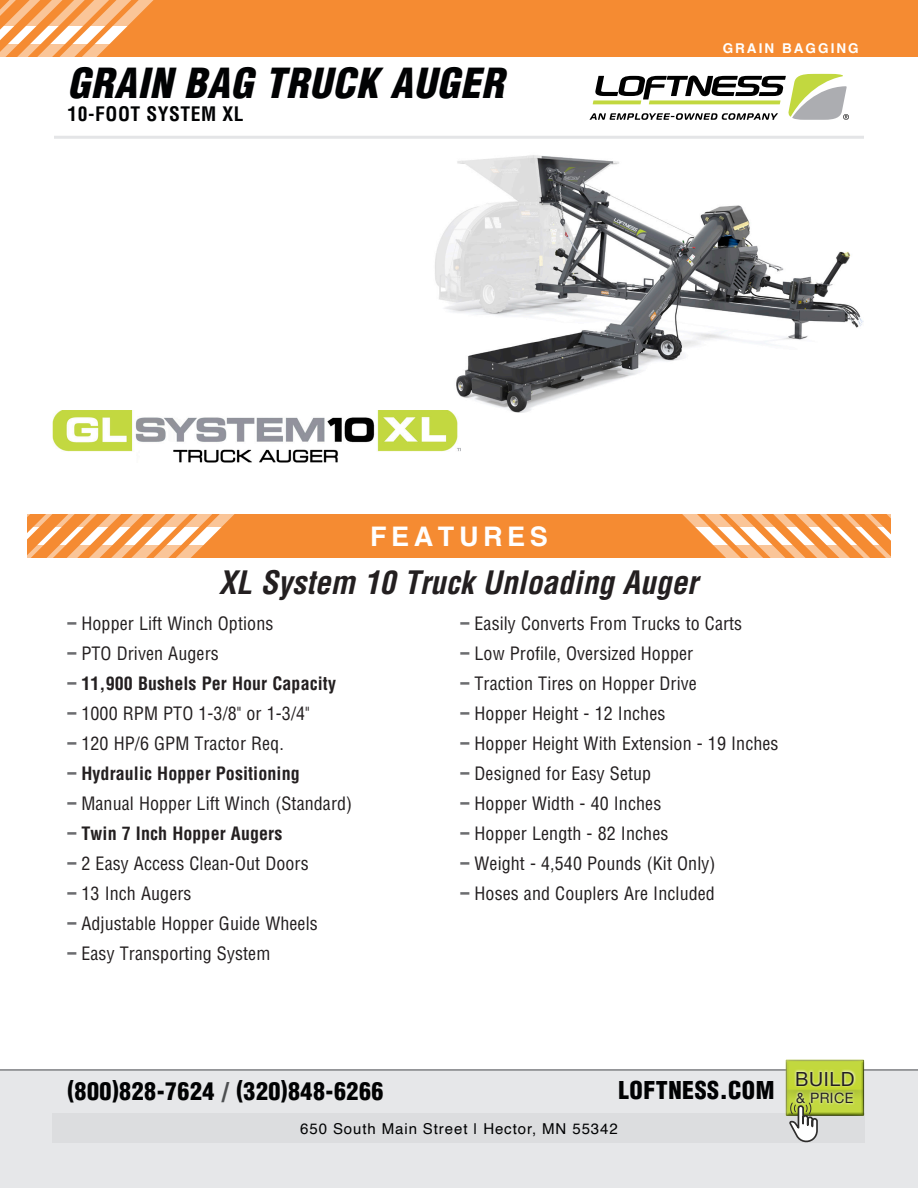
<style>
.page{position:relative;width:918px;height:1188px;background:#fff}
.page>*{position:absolute;margin:0;border:0;box-sizing:border-box;transform-origin:0 0}
.t1{font:italic 900 condensed 40.5px "Helvetica LT Pro";letter-spacing:.02em;color:#010203}
.t2{font:italic 700 condensed 31.5px "Helvetica LT Pro";color:#231f20}
.t3{font:700 27px "Helvetica";letter-spacing:.17em;color:#fff}
.t4{font:900 condensed 24px "Helvetica LT Pro";letter-spacing:.02em;color:#010203}
.t5{font:700 condensed 19.5px "Helvetica LT Pro";letter-spacing:.03em;color:#010203}
.t6{font:19.5px "Helvetica Neue";letter-spacing:.03em;color:#231f20}
.t7{font:condensed 18px "Helvetica LT Pro";letter-spacing:.005em;color:#231f20}
.t8{font:700 condensed 18px "Helvetica LT Pro";letter-spacing:.005em;color:#231f20}
.t9{font:15px "Helvetica";letter-spacing:.06em;color:#010203}
.t10{font:14.25px "Helvetica Neue";letter-spacing:.03em;color:#231f20}
.t11{font:700 13.5px "Helvetica";letter-spacing:.15em;color:#fff}
.s1{font-weight:900;font-stretch:normal;color:#6c6d70}
.s2{color:#4d4f51}
</style>
<div class="page">
<img style="left:435px;top:155px;width:429px;height:258px">
<img style="left:52px;top:410px;width:409px;height:53px">
<div style="left:0;top:1069px;width:918px;height:119px;background:#e6e7e9"></div>
<div style="left:52px;top:1114px;width:814px;height:29px;background:#dcdddf"></div>
<div style="left:0;top:0;width:918px;height:57px;background:#f58b32"></div>
<hr style="left:54px;top:136px;width:810px;height:3px;background:#e4e5e7">
<div style="left:27px;top:515px;width:864px;height:43px;background:#f58b32"></div>
<svg style="left:27px;top:527px;width:195px;height:18px"></svg>
<svg style="left:695px;top:527px;width:196px;height:18px"></svg>
<svg style="left:27px;top:515px;width:864px;height:12px"></svg>
<svg style="left:27px;top:545px;width:864px;height:13px"></svg>
<svg style="left:0;top:26px;width:128px;height:18px"></svg>
<svg style="left:0;top:0;width:154px;height:26px"></svg>
<svg style="left:0;top:44px;width:110px;height:13px"></svg>
<div style="left:783px;top:1059px;width:81px;height:58px;background:#788924;opacity:.75"></div>
<div style="left:794px;top:1069px;width:63px;height:36px;background:#fff;opacity:.89"></div>
<svg style="left:789px;top:1102px;width:30px;height:41px"></svg>
<svg style="left:589px;top:74px;width:260px;height:46px"></svg>
<p class="t1" style="left:68px;top:56px;width:438px">GRAIN BAG TRUCK AUGER</p>
<p class="t5" style="left:68px;top:100px;width:178px">10-FOOT SYSTEM XL</p>
<p class="t3" style="left:370px;top:520px;width:179px">FEATURES</p>
<p class="t11" style="left:723px;top:40px;width:138px">GRAIN BAGGING</p>
<p class="t2" style="left:219px;top:562px;width:481px">XL System 10 Truck Unloading Auger</p>
<p class="t7" style="left:68px;top:612px;width:207px"><span class="s1">–</span> Hopper Lift Winch Options</p>
<p class="t7" style="left:68px;top:642px;width:153px"><span class="s1">–</span> PTO Driven Augers</p>
<p class="t8" style="left:68px;top:671px;width:270px"><span class="s1">–</span> 11,900 Bushels Per Hour Capacity</p>
<p class="t7" style="left:68px;top:702px;width:244px"><span class="s1">–</span> 1000 RPM PTO 1-3/8" or 1-3/4"</p>
<p class="t7" style="left:68px;top:732px;width:218px"><span class="s1">–</span> 120 HP/6 GPM Tractor Req.</p>
<p class="t8" style="left:68px;top:761px;width:234px"><span class="s1">–</span> Hydraulic Hopper Positioning</p>
<p class="t7" style="left:68px;top:792px;width:286px"><span class="s1">–</span> Manual Hopper Lift Winch (Standard)</p>
<p class="t8" style="left:68px;top:821px;width:216px"><span class="s1">–</span> Twin 7 Inch Hopper Augers</p>
<p class="t7" style="left:68px;top:852px;width:243px"><span class="s1">–</span> 2 Easy Access Clean-Out Doors</p>
<p class="t7" style="left:68px;top:882px;width:126px"><span class="s1">–</span> 13 Inch Augers</p>
<p class="t7" style="left:68px;top:912px;width:252px"><span class="s1">–</span> Adjustable Hopper Guide Wheels</p>
<p class="t7" style="left:68px;top:942px;width:204px"><span class="s1">–</span> Easy Transporting System</p>
<p class="t7" style="left:461px;top:612px;width:283px"><span class="s1">–</span> Easily Converts From Trucks to Carts</p>
<p class="t7" style="left:461px;top:642px;width:234px"><span class="s1">–</span> Low Profile, Oversized Hopper</p>
<p class="t7" style="left:461px;top:672px;width:238px"><span class="s1">–</span> Traction Tires on Hopper Drive</p>
<p class="t7" style="left:461px;top:702px;width:206px"><span class="s1">–</span> Hopper Height - 12 Inches</p>
<p class="t7" style="left:461px;top:732px;width:320px"><span class="s1">–</span> Hopper Height With Extension - 19 Inches</p>
<p class="t7" style="left:461px;top:762px;width:192px"><span class="s1">–</span> Designed for Easy Setup</p>
<p class="t7" style="left:461px;top:792px;width:202px"><span class="s1">–</span> Hopper Width - 40 Inches</p>
<p class="t7" style="left:461px;top:822px;width:209px"><span class="s1">–</span> Hopper Length - 82 Inches</p>
<p class="t7" style="left:461px;top:852px;width:256px"><span class="s1">–</span> Weight - 4,540 Pounds (Kit Only)</p>
<p class="t7" style="left:461px;top:882px;width:256px"><span class="s1">–</span> Hoses and Couplers Are Included</p>
<p class="t4" style="left:68px;top:1076px;width:317px">(800)828-7624 <span class="s2">/</span> (320)848-6266</p>
<p class="t4" style="left:619px;top:1075px;width:157px">LOFTNESS.COM</p>
<p class="t9" style="left:300px;top:1117px;width:319px">650 South Main Street | Hector, MN 55342</p>
<p class="t6" style="left:795px;top:1065px;width:61px">BUILD</p>
<p class="t10" style="left:796px;top:1087px;width:59px">&amp; PRICE</p>
</div>
